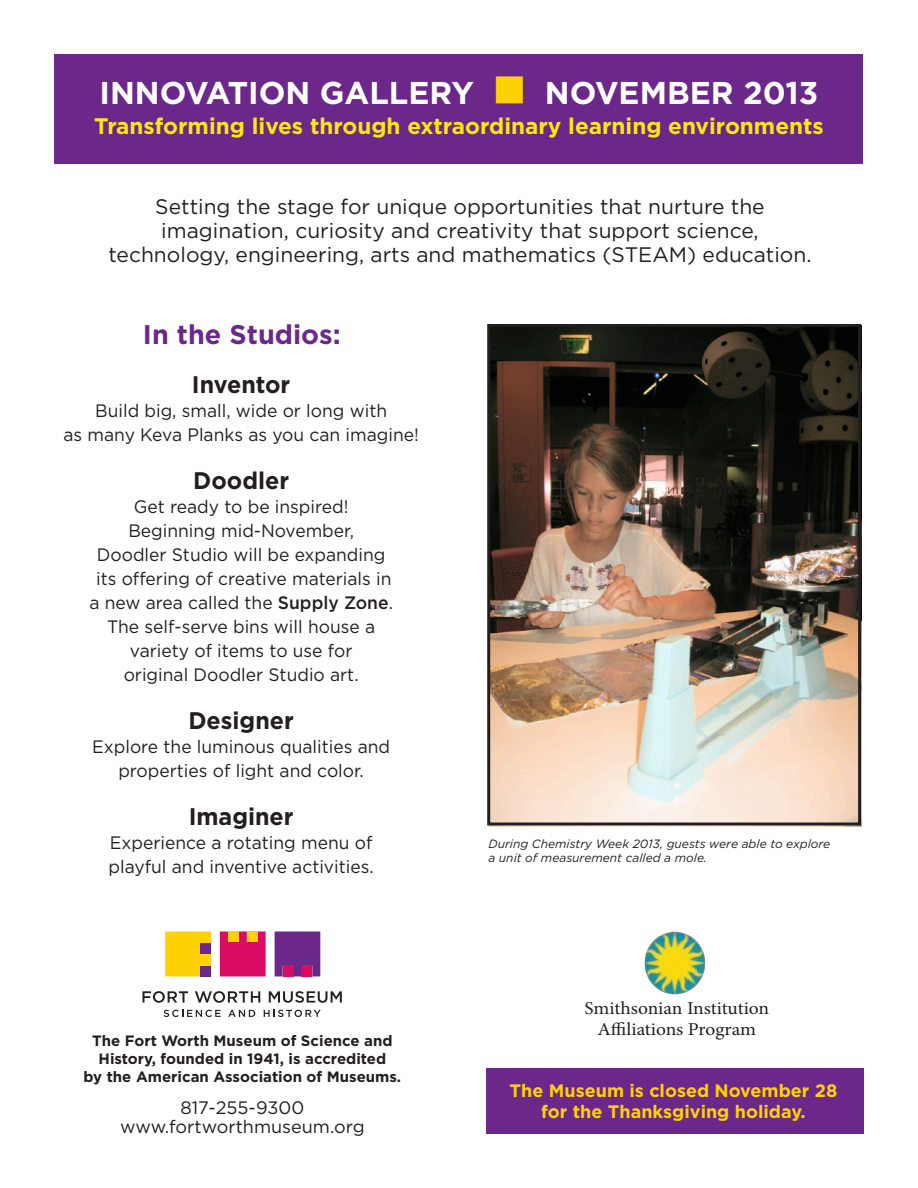
<style>
.page{position:relative;width:918px;height:1188px;background:#fff}
.page>*{position:absolute;margin:0;border:0;box-sizing:border-box;transform-origin:0 0}
.t1{font:700 31.5px "Gotham";color:#fff}
.t2{font:700 27px "Gotham";color:#6b2789}
.t3{font:700 24px "Gotham";color:#231f20}
.t4{font:700 22.5px "Gotham";color:#ffe616}
.t5{font:21px/24px "Gotham";color:#231f20;text-align:center}
.t6{font:18.15px/20.4px "Minion Pro";letter-spacing:-.005em;color:#231f20;text-align:center;scale:1.07 1}
.t7{font:18px/24px "Gotham";color:#231f20;text-align:center}
.t8{font:700 18px/21px "Gotham";color:#fed105;text-align:center}
.t9{font:700 15px/18px "Gotham";color:#231f20;text-align:center}
.t10{font:italic 12px/14.4px "Gotham";color:#231f20}
.s1{color:#fed105}
.s2{font-weight:500}
</style>
<div class="page">
<div style="left:486px;top:1068px;width:378px;height:66px;background:#6b2789"></div>
<div style="left:54px;top:54px;width:809px;height:110px;background:#6b2789"></div>
<img style="left:644px;top:931px;width:62px;height:64px">
<img style="left:491px;top:326px;width:371px;height:500px">
<div style="left:487px;top:324px;width:374px;height:502px;border:3px solid #231f20"></div>
<svg style="left:269px;top:991px;width:73px;height:12px"></svg>
<svg style="left:195px;top:991px;width:65px;height:12px"></svg>
<svg style="left:143px;top:991px;width:45px;height:12px"></svg>
<svg style="left:228px;top:1010px;width:27px;height:7px"></svg>
<svg style="left:164px;top:1010px;width:57px;height:7px"></svg>
<svg style="left:264px;top:1010px;width:57px;height:7px"></svg>
<div style="left:220px;top:932px;width:46px;height:44px;background:#db0a62"></div>
<div style="left:228px;top:932px;width:11px;height:10px;background:#fed105"></div>
<div style="left:247px;top:932px;width:11px;height:10px;background:#fed105"></div>
<div style="left:165px;top:931px;width:46px;height:45px;background:#fed105"></div>
<div style="left:200px;top:966px;width:11px;height:10px;background:#6b2789"></div>
<div style="left:200px;top:943px;width:11px;height:11px;background:#6b2789"></div>
<div style="left:275px;top:932px;width:45px;height:44px;background:#6b2789"></div>
<div style="left:302px;top:966px;width:10px;height:10px;background:#db0a62"></div>
<div style="left:283px;top:966px;width:10px;height:10px;background:#db0a62"></div>
<h1 class="t1" style="left:100px;top:74px;width:720px">INNOVATION GALLERY <span class="s1">■</span> NOVEMBER 2013</h1>
<p class="t4" style="left:94px;top:113px;width:731px">Transforming lives through extraordinary learning environments</p>
<p class="t5" style="left:108px;top:195px;width:705px">Setting the stage for unique opportunities that nurture the imagination, curiosity and creativity that support science, technology, engineering, arts and mathematics (STEAM) education.</p>
<h2 class="t2" style="left:143px;top:319px;width:199px">In the Studios:</h2>
<h3 class="t3" style="left:192px;top:370px;width:100px">Inventor</h3>
<p class="t7" style="left:63px;top:398px;width:357px">Build big, small, wide or long with<br>as many Keva Planks as you can imagine!</p>
<h3 class="t3" style="left:193px;top:466px;width:97px">Doodler</h3>
<p class="t7" style="left:89px;top:494px;width:305px">Get ready to be inspired!<br>Beginning mid-November,<br>Doodler Studio will be expanding its offering of creative materials in a new area called the <span class="s2">Supply Zone</span>.<br>The self-serve bins will house a variety of items to use for<br>original Doodler Studio art.</p>
<h3 class="t3" style="left:188px;top:706px;width:107px">Designer</h3>
<p class="t7" style="left:92px;top:734px;width:300px">Explore the luminous qualities and properties of light and color.</p>
<h3 class="t3" style="left:189px;top:802px;width:106px">Imaginer</h3>
<p class="t7" style="left:109px;top:830px;width:267px;text-align:left">Experience a rotating menu of playful and inventive activities.</p>
<p class="t9" style="left:84px;top:1032px;width:319px">The Fort Worth Museum of Science and<br>History, founded in 1941, is accredited<br>by the American Association of Museums.</p>
<p class="t7" style="left:120px;top:1098px;width:246px;line-height:19.5px">817-255-9300 www.fortworthmuseum.org</p>
<p class="t10" style="left:488px;top:836px;width:343px">During Chemistry Week 2013, guests were able to explore a unit of measurement called a mole.</p>
<p class="t6" style="left:584px;top:998px;width:174px">Smithsonian Institution<br>Affiliations Program</p>
<p class="t8" style="left:510px;top:1080px;width:329px">The Museum is closed November 28 for the Thanksgiving holiday.</p>
</div>
